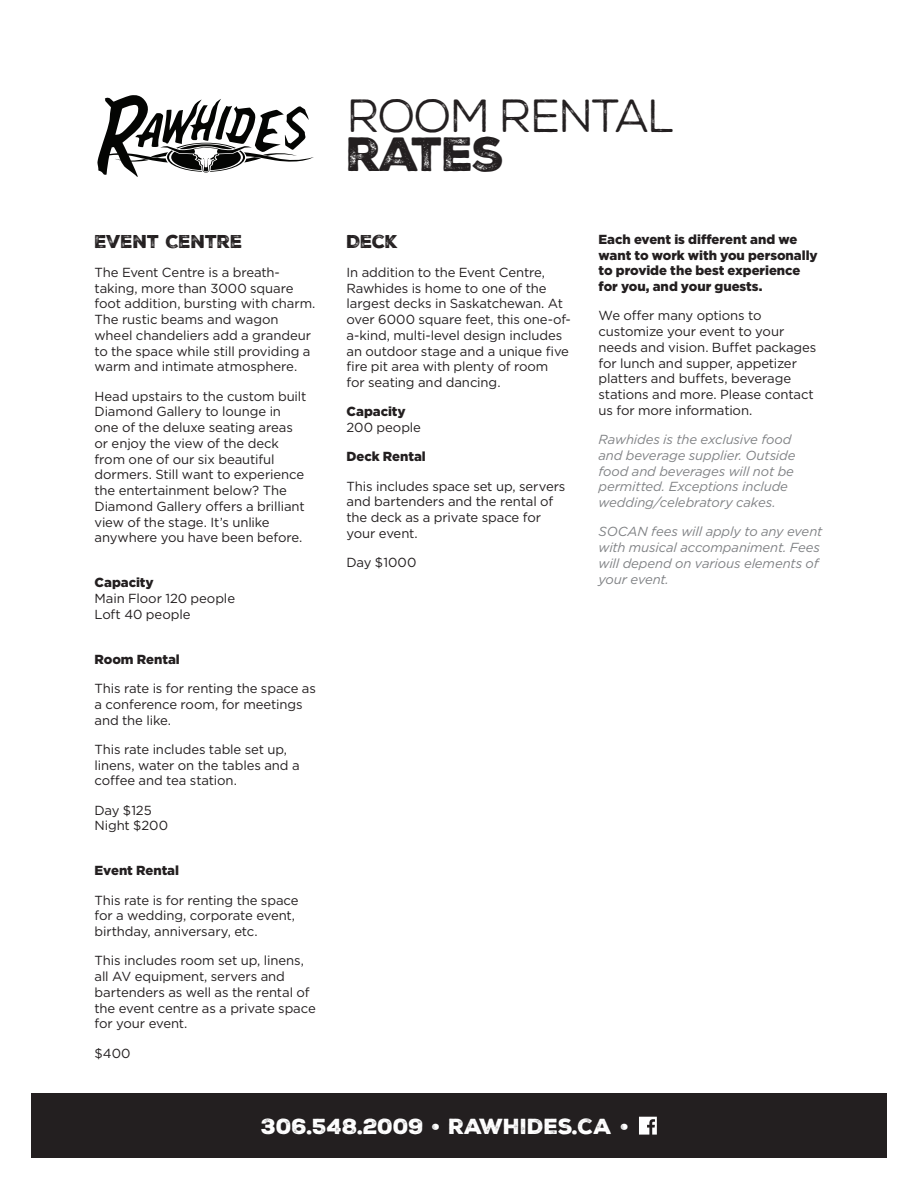
<style>
.page{position:relative;width:918px;height:1188px;background:#fff}
.page>*{position:absolute;margin:0;border:0;box-sizing:border-box;transform-origin:0 0}
.t1{font:46.5px "Nexa Rust Sans Book 01";letter-spacing:-.04em;color:#231f20}
.t2{font:46.5px "Nexa Rust Sans Black 02";letter-spacing:-.055em;color:#231f20}
.t3{font:21.15px "Nexa Rust Sans Black 01";letter-spacing:-.01em;color:#fff}
.t4{font:18px "Nexa Rust Sans Black 02";letter-spacing:-.025em;color:#231f20}
.t5{font:13.2px/15.8px "Gotham";letter-spacing:-.01em;color:#231f20}
.t6{font:italic 13.2px/15.8px "Gotham";letter-spacing:-.01em;color:#808285}
.t7{font:900 13.2px/15.8px "Gotham";color:#231f20}
</style>
<div class="page">
<div style="left:31px;top:1094px;width:856px;height:64px;background:#231f20"></div>
<svg style="left:97px;top:95px;width:217px;height:82px"></svg>
<svg style="left:639px;top:1117px;width:18px;height:18px"></svg>
<h3 class="t4" style="left:94px;top:229px;width:150px">EVENT CENTRE</h3>
<p class="t5" style="left:94px;top:264px;width:222px">The Event Centre is a breath&shy;taking, more than 3000 square foot addition, bursting with charm.<br>The rustic beams and wagon wheel chandeliers add a grandeur to the space while still providing a warm and intimate atmosphere.</p>
<p class="t5" style="left:94px;top:388px;width:213px">Head upstairs to the custom built<br>Diamond Gallery to lounge in one of the deluxe seating areas or enjoy the view of the deck from one of our six beautiful dormers. Still want to experience the entertainment below? The<br>Diamond Gallery offers a brilliant view of the stage. It’s unlike anywhere you have been before.</p>
<p class="t7" style="left:94px;top:575px;width:61px">Capacity</p>
<p class="t5" style="left:94px;top:590px;width:142px">Main Floor 120 people<br>Loft 40 people</p>
<p class="t7" style="left:94px;top:651px;width:87px">Room Rental</p>
<p class="t5" style="left:94px;top:680px;width:223px">This rate is for renting the space as a conference room, for meetings and the like.</p>
<p class="t5" style="left:94px;top:741px;width:207px">This rate includes table set up, linens, water on the tables and a coffee and tea station.</p>
<p class="t5" style="left:94px;top:802px;width:75px">Day $125<br>Night $200</p>
<p class="t7" style="left:94px;top:863px;width:86px">Event Rental</p>
<p class="t5" style="left:94px;top:892px;width:206px">This rate is for renting the space for a wedding, corporate event, birthday, anniversary, etc.</p>
<p class="t5" style="left:94px;top:953px;width:223px">This includes room set up, linens, all AV equipment, servers and bartenders as well as the rental of the event centre as a private space for your event.</p>
<p class="t5" style="left:94px;top:1045px;width:38px">$400</p>
<h1 class="t1" style="left:346px;top:90px;width:329px">ROOM RENTAL</h1>
<h1 class="t2" style="left:346px;top:123px;width:160px">RATES</h1>
<h3 class="t4" style="left:346px;top:229px;width:53px">DECK</h3>
<p class="t5" style="left:346px;top:264px;width:226px">In addition to the Event Centre,<br>Rawhides is home to one of the largest decks in Saskatchewan. At over 6000 square feet, this one-of&shy;a-kind, multi-level design includes an outdoor stage and a unique five fire pit area with plenty of room<br>for seating and dancing.</p>
<p class="t7" style="left:346px;top:404px;width:61px">Capacity</p>
<p class="t5" style="left:346px;top:419px;width:76px">200 people</p>
<p class="t7" style="left:346px;top:449px;width:81px">Deck Rental</p>
<p class="t5" style="left:346px;top:478px;width:221px">This includes space set up, servers and bartenders and the rental of the deck as a private space for your event.</p>
<p class="t5" style="left:346px;top:554px;width:72px">Day $1000</p>
<p class="t7" style="left:598px;top:231px;width:221px">Each event is different and we want to work with you personally to provide the best experience for you, and your guests.</p>
<p class="t5" style="left:598px;top:307px;width:220px">We offer many options to customize your event to your needs and vision. Buffet packages for lunch and supper, appetizer platters and buffets, beverage stations and more. Please contact us for more information.</p>
<p class="t6" style="left:598px;top:431px;width:199px">Rawhides is the exclusive food and beverage supplier. Outside food and beverages will not be permitted. Exceptions include wedding/celebratory cakes.</p>
<p class="t6" style="left:598px;top:523px;width:225px">SOCAN fees will apply to any event with musical accompaniment. Fees will depend on various elements of your event.</p>
<h2 class="t3" style="left:261px;top:1112px;width:370px">306.548.2009 • RAWHIDES.CA •</h2>
</div>
